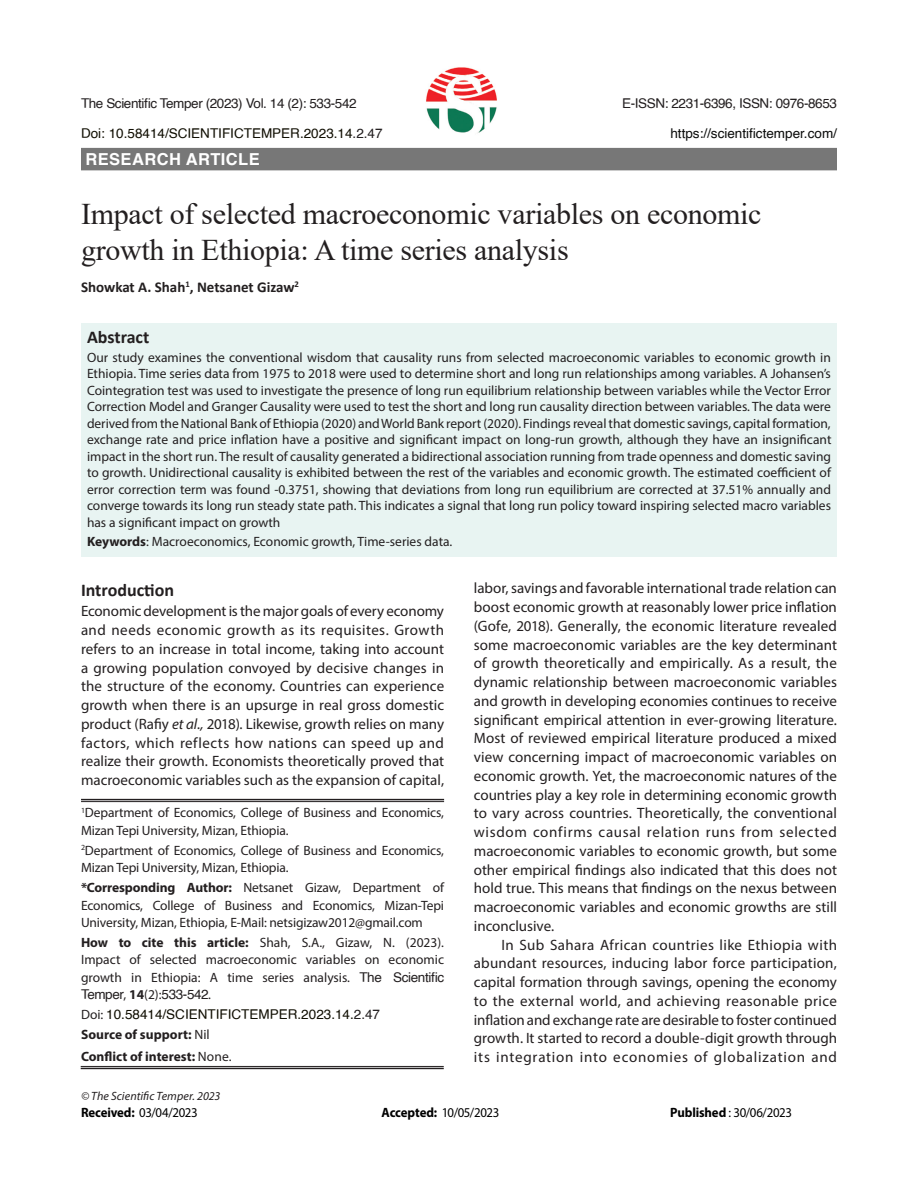
<style>
.page{position:relative;width:918px;height:1188px;background:#fff}
.page>*{position:absolute;margin:0;border:0;box-sizing:border-box;transform-origin:0 0}
.article_head{font:30px/36px "Times New Roman";letter-spacing:-.01em;color:#231f20}
.Sub-Head-1{font:700 18px "Calibri";color:#231f20}
.Subject{font:700 16.5px "Helvetica";letter-spacing:.025em;color:#fff}
.Body_flush{font:15px/18.8px "Myriad Pro";color:#231f20;text-align:justify}
.text{font:15px/18.8px "Myriad Pro";letter-spacing:.05em;color:#231f20;text-align:justify}
.author{font:700 15px "Calibri";color:#231f20}
.Abstract{font:13.5px/16.5px "Myriad Pro";color:#231f20;text-align:justify}
.affiliation{font:13.5px/17.2px "Myriad Pro";letter-spacing:-.01em;color:#231f20}
.Running_Head{font:13.5px "Helvetica";letter-spacing:-.03em;color:#231f20}
.ref{font:13.5px "Myriad Pro";letter-spacing:-.025em;color:#000;scale:.95 1}
.affiliation-2{font:700 13.5px "Myriad Pro";color:#231f20}
.affiliation-3{font:13.5px "Helvetica";color:#100e02}
.Running_Head-2{font:13.5px "Helvetica";color:#100e02}
.Running_Head-3{font:13.5px "Helvetica";color:#0a0b0a}
.Bottom_1st_page{font:italic 12px "Myriad Pro";letter-spacing:.005em;color:#231f20}
.s1{color:#231f20}
.s2{font-weight:700}
.s3{font-style:italic}
.s4{font-family:"Helvetica"}
.s5{font-family:"Myriad Pro";color:#231f20}
.s6{font-weight:400}
</style>
<div class="page">
<div style="left:81px;top:324px;width:756px;height:233px;background:#e8f4f2"></div>
<div style="left:81px;top:148px;width:756px;height:22px;background:#777"></div>
<hr style="left:81px;top:799px;width:363px;height:1px;background:#231f20">
<hr style="left:81px;top:801px;width:363px;height:1px;background:#231f20">
<hr style="left:81px;top:1066px;width:363px;height:1px;background:#231f20">
<hr style="left:81px;top:1068px;width:363px;height:1px;background:#231f20">
<img style="left:426px;top:67px;width:71px;height:66px">
<p class="Running_Head" style="left:81px;top:92px;width:277px">The Scientific Temper (2023) Vol. 14 (2): 533-542</p>
<p class="Running_Head" style="left:622px;top:92px;width:216px">E-ISSN: 2231-6396, ISSN: 0976-8653</p>
<p class="Running_Head-2" style="left:81px;top:122px;width:303px">Doi: 10.58414/SCIENTIFICTEMPER.2023.14<span class="s1">.2.47</span></p>
<p class="Running_Head-3" style="left:670px;top:122px;width:168px">https://scientifictemper.com/</p>
<p class="Subject" style="left:86px;top:146px;width:176px">RESEARCH ARTICLE</p>
<p class="article_head" style="left:81px;top:195px;width:682px">Impact of selected macroeconomic variables on economic growth in Ethiopia: A time series analysis</p>
<p class="author" style="left:81px;top:276px;width:220px">Showkat A. Shah<sup>1</sup>, Netsanet Gizaw<sup>2</sup></p>
<p class="Sub-Head-1" style="left:87px;top:324px;width:64px">Abstract</p>
<p class="Abstract" style="left:87px;top:349px;width:746px">Our study examines the conventional wisdom that causality runs from selected macroeconomic variables to economic growth in Ethiopia. Time series data from 1975 to 2018 were used to determine short and long run relationships among variables. A Johansen’s Cointegration test was used to investigate the presence of long run equilibrium relationship between variables while the Vector Error Correction Model and Granger Causality were used to test the short and long run causality direction between variables. The data were derived from the National Bank of Ethiopia (2020) and World Bank report (2020). Findings reveal that domestic savings, capital formation, exchange rate and price inflation have a positive and significant impact on long-run growth, although they have an insignificant impact in the short run. The result of causality generated a bidirectional association running from trade openness and domestic saving to growth. Unidirectional causality is exhibited between the rest of the variables and economic growth. The estimated coefficient of error correction term was found -0.3751, showing that deviations from long run equilibrium are corrected at 37.51% annually and converge towards its long run steady state path. This indicates a signal that long run policy toward inspiring selected macro variables has a significant impact on growth</p>
<p class="Abstract" style="left:87px;top:533px;width:367px"><span class="s2">Keywords</span>: Macroeconomics, Economic growth, Time-series data.</p>
<p class="Sub-Head-1" style="left:81px;top:577px;width:95px">Introduction</p>
<p class="Body_flush" style="left:81px;top:602px;width:365px">Economic development is the major goals of every economy and needs economic growth as its requisites. Growth refers to an increase in total income, taking into account a growing population convoyed by decisive changes in the structure of the economy. Countries can experience growth when there is an upsurge in real gross domestic product (Rafiy <span class="s3">et al.,</span> 2018). Likewise, growth relies on many factors, which reflects how nations can speed up and realize their growth. Economists theoretically proved that macroeconomic variables such as the expansion of capital,</p>
<p class="affiliation" style="left:81px;top:804px;width:365px"><sup>1</sup>Department of Economics, College of Business and Economics,<br>Mizan Tepi University, Mizan, Ethiopia.</p>
<p class="affiliation" style="left:81px;top:842px;width:365px"><sup>2</sup>Department of Economics, College of Business and Economics,<br>Mizan Tepi University, Mizan, Ethiopia.</p>
<p class="affiliation" style="left:81px;top:879px;width:365px;text-align:justify"><span class="s2">*Corresponding Author:</span> Netsanet Gizaw, Department of Economics, College of Business and Economics, Mizan-Tepi University, Mizan, Ethiopia, E-Mail: netsigizaw2012@gmail.com</p>
<p class="affiliation" style="left:81px;top:934px;width:365px;text-align:justify"><span class="s2">How to cite this article:</span> Shah, S.A., Gizaw, N. (2023).<br>Impact of selected macroeconomic variables on economic growth in Ethiopia: A time series analysis. <span class="s4">The Scientific Temper</span>, <span class="s2">14</span>(2):<span class="s4">533-542</span>.</p>
<p class="affiliation-3" style="left:81px;top:1004px;width:301px"><span class="s5">Doi:</span> 10.58414/SCIENTIFICTEMPER.2023.14.<span class="s1">2.47</span></p>
<p class="affiliation-2" style="left:81px;top:1026px;width:130px">Source of support: <span class="s6">Nil</span></p>
<p class="affiliation-2" style="left:81px;top:1048px;width:152px">Conflict of interest: <span class="s6">None.</span></p>
<p class="Body_flush" style="left:474px;top:579px;width:365px">labor, savings and favorable international trade relation can boost economic growth at reasonably lower price inflation (Gofe, 2018). Generally, the economic literature revealed some macroeconomic variables are the key determinant of growth theoretically and empirically. As a result, the dynamic relationship between macroeconomic variables and growth in developing economies continues to receive significant empirical attention in ever-growing literature.<br>Most of reviewed empirical literature produced a mixed view concerning impact of macroeconomic variables on economic growth. Yet, the macroeconomic natures of the countries play a key role in determining economic growth to vary across countries. Theoretically, the conventional wisdom confirms causal relation runs from selected macroeconomic variables to economic growth, but some other empirical findings also indicated that this does not hold true. This means that findings on the nexus between macroeconomic variables and economic growths are still inconclusive.</p>
<p class="text" style="left:474px;top:935px;width:365px;text-indent:28px">In Sub Sahara African countries like Ethiopia with abundant resources, inducing labor force participation, capital formation through savings, opening the economy to the external world, and achieving reasonable price inflation and exchange rate are desirable to foster continued growth. It started to record a double-digit growth through its integration into economies of globalization and</p>
<p class="Bottom_1st_page" style="left:81px;top:1089px;width:141px">© The Scientific Temper. 2023</p>
<p class="ref" style="left:81px;top:1104px;width:124px"><span class="s2">Received:</span> 03/04/2023</p>
<p class="ref" style="left:382px;top:1104px;width:125px"><span class="s2">Accepted:</span> 10/05/2023</p>
<p class="ref" style="left:670px;top:1104px;width:130px"><span class="s2">Published</span> : 30/06/2023</p>
</div>
